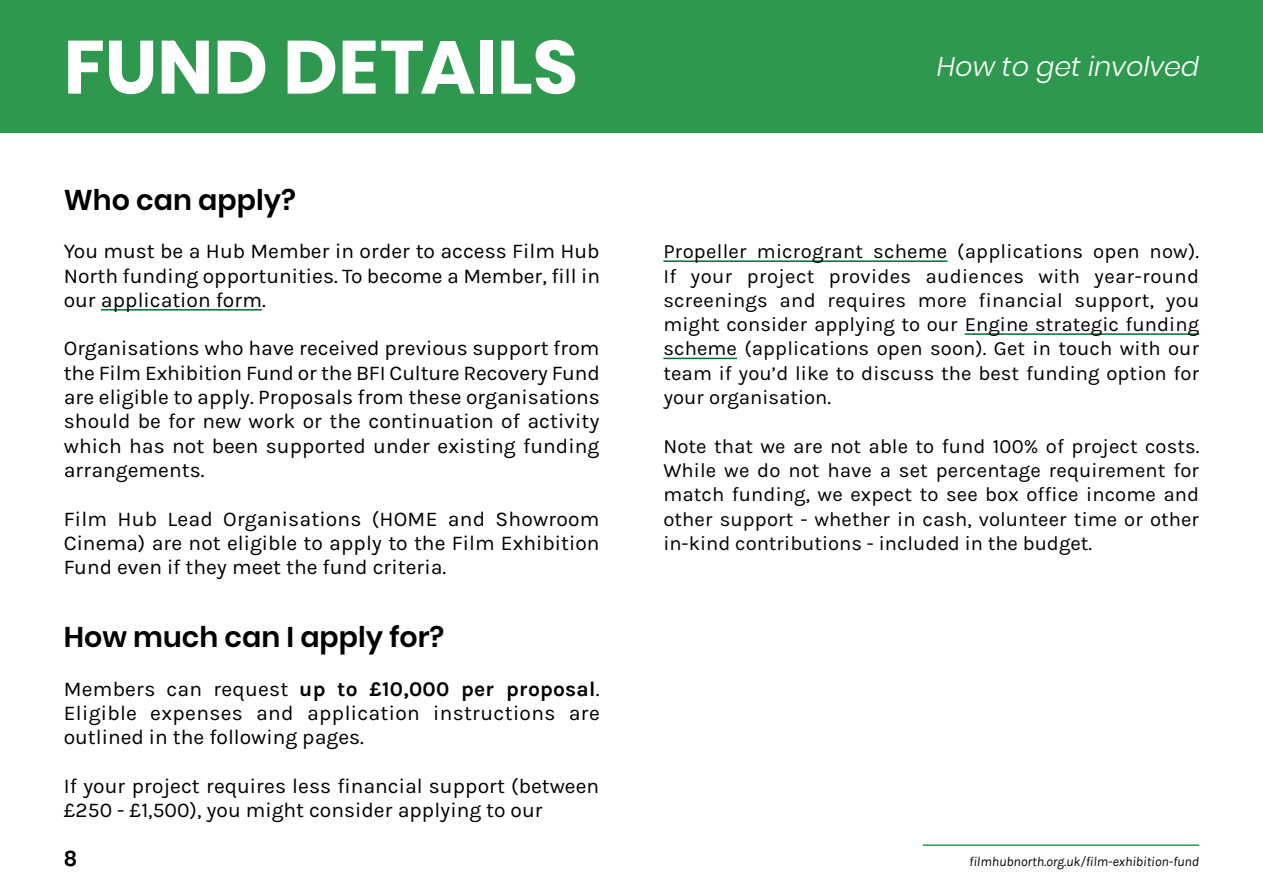
<style>
.page{position:relative;width:1263px;height:893px;background:#fff}
.page>*{position:absolute;margin:0;border:0;box-sizing:border-box;transform-origin:0 0}
.Page_Header{font:700 75px "Poppins";color:#fff}
.Section_Header{font:600 28.5px "Poppins";color:#000}
.Page_Sub-Header{font:italic 300 27px "Poppins";color:#fff}
.Body_Text{font:21px/24.3px "Karla";color:#000;text-align:justify}
.Page_Numbers{font:600 21px "Poppins";color:#000}
.Section_Header-2{font:20.25px/24.3px "Karla";color:#000;text-align:justify}
.Footer_URL{font:italic 13.5px "Karla";color:#000}
.s1{font-weight:700}
</style>
<div class="page">
<hr style="left:101px;top:309px;width:161px;height:2px;background:#006d38">
<div style="left:0;top:0;width:1263px;height:133px;background:#2e994e"></div>
<hr style="left:663px;top:260px;width:284px;height:2px;background:#006d38">
<hr style="left:965px;top:333px;width:234px;height:2px;background:#006d38">
<hr style="left:663px;top:358px;width:74px;height:1px;background:#006d38">
<hr style="left:923px;top:844px;width:276px;height:2px;background:#2e994e">
<p class="Page_Header" style="left:64px;top:24px;width:516px">FUND DETAILS</p>
<p class="Section_Header" style="left:64px;top:183px;width:233px">Who can apply?</p>
<p class="Body_Text" style="left:64px;top:239px;width:538px">You must be a Hub Member in order to access Film Hub North funding opportunities. To become a Member, fill in our application form.</p>
<p class="Body_Text" style="left:64px;top:337px;width:538px">Organisations who have received previous support from the Film Exhibition Fund or the BFI Culture Recovery Fund are eligible to apply. Proposals from these organisations should be for new work or the continuation of activity which has not been supported under existing funding arrangements.</p>
<p class="Body_Text" style="left:64px;top:507px;width:537px">Film Hub Lead Organisations (HOME and Showroom Cinema) are not eligible to apply to the Film Exhibition Fund even if they meet the fund criteria.</p>
<p class="Section_Header" style="left:64px;top:620px;width:382px">How much can I apply for?</p>
<p class="Body_Text" style="left:64px;top:677px;width:538px">Members can request <span class="s1">up to £10,000 per proposal</span>.<br>Eligible expenses and application instructions are outlined in the following pages.</p>
<p class="Body_Text" style="left:64px;top:774px;width:537px">If your project requires less financial support (between £250 - £1,500), you might consider applying to our</p>
<p class="Page_Sub-Header" style="left:937px;top:51px;width:264px">How to get involved</p>
<p class="Section_Header-2" style="left:663px;top:240px;width:538px">Propeller microgrant scheme (applications open now).<br>If your project provides audiences with year-round screenings and requires more financial support, you might consider applying to our Engine strategic funding scheme (applications open soon). Get in touch with our team if you’d like to discuss the best funding option for your organisation.</p>
<p class="Section_Header-2" style="left:663px;top:434px;width:538px">Note that we are not able to fund 100% of project costs.<br>While we do not have a set percentage requirement for match funding, we expect to see box office income and other support - whether in cash, volunteer time or other in-kind contributions - included in the budget.</p>
<p class="Page_Numbers" style="left:64px;top:846px;width:15px">8</p>
<p class="Footer_URL" style="left:969px;top:854px;width:231px">filmhubnorth.org.uk/film-exhibition-fund</p>
</div>
